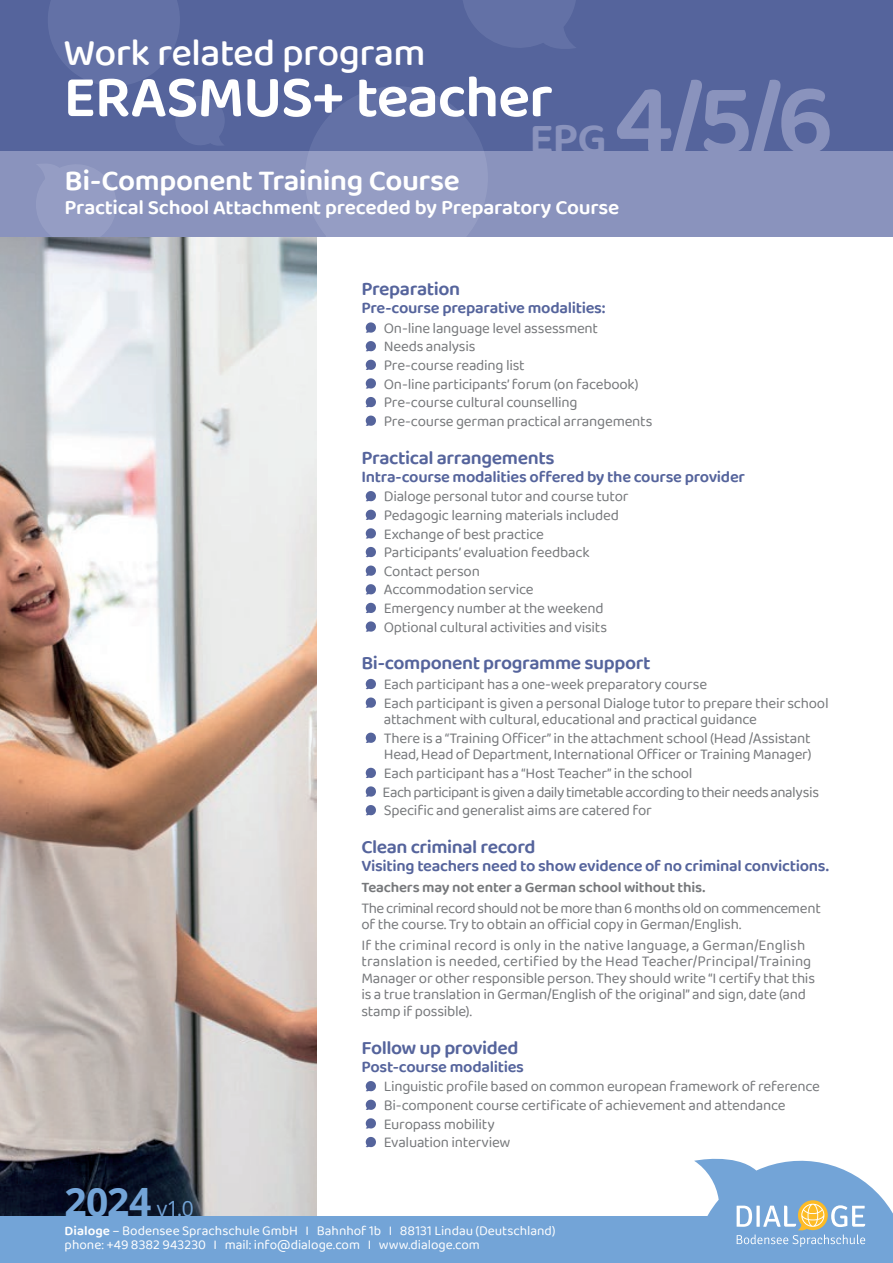
<style>
.page{position:relative;width:893px;height:1263px;background:#fff}
.page>*{position:absolute;margin:0;border:0;box-sizing:border-box;transform-origin:0 0}
.t1{font:600 102.9px "Baloo 2";color:#8a93bd}
.t2{font:600 60px "Baloo 2";letter-spacing:-.02em;color:#fff}
.t3{font:600 45px "Baloo 2";color:#8a93bd}
.t4{font:500 39px "Baloo 2";letter-spacing:-.02em;color:#fff}
.t5{font:700 39px "Open Sans";color:#73a4d7}
.t6{font:600 30px "Baloo 2";letter-spacing:-.015em;color:#fff}
.t7{font:600 21px "Baloo 2";letter-spacing:-.01em;color:#fff}
.t8{font:600 19.5px "Baloo 2";letter-spacing:-.02em;color:#55649c}
.t9{font:600 16.5px "Baloo 2";letter-spacing:-.02em;color:#55649c}
.t10{font:15px/18.6px "Baloo 2";letter-spacing:-.015em;color:#76787b}
.t11{font:600 15px "Baloo 2";letter-spacing:-.015em;color:#76787b}
.t12{font:13.5px/13.5px "Baloo 2";color:#fff}
.s1{font-weight:400;font-size:21px}
.s2{font-weight:600}
</style>
<div class="page">
<div style="left:0;top:0;width:893px;height:151px;background:#55649c"></div>
<svg style="left:463px;top:0;width:113px;height:49px"></svg>
<svg style="left:48px;top:0;width:176px;height:145px"></svg>
<img style="left:0;top:237px;width:316px;height:979px">
<div style="left:0;top:152px;width:893px;height:85px;background:#8a93bd"></div>
<svg style="left:36px;top:164px;width:80px;height:73px"></svg>
<svg style="left:305px;top:86px;width:190px;height:151px"></svg>
<div style="left:0;top:1216px;width:893px;height:47px;background:#73a4d7"></div>
<svg style="left:694px;top:1158px;width:199px;height:89px"></svg>
<svg style="left:366px;top:322px;width:10px;height:11px"></svg>
<svg style="left:366px;top:341px;width:10px;height:11px"></svg>
<svg style="left:366px;top:359px;width:10px;height:11px"></svg>
<svg style="left:366px;top:378px;width:10px;height:11px"></svg>
<svg style="left:366px;top:397px;width:10px;height:11px"></svg>
<svg style="left:366px;top:415px;width:10px;height:11px"></svg>
<svg style="left:366px;top:491px;width:10px;height:11px"></svg>
<svg style="left:366px;top:509px;width:10px;height:11px"></svg>
<svg style="left:366px;top:528px;width:10px;height:11px"></svg>
<svg style="left:366px;top:546px;width:10px;height:12px"></svg>
<svg style="left:366px;top:565px;width:10px;height:11px"></svg>
<svg style="left:366px;top:584px;width:10px;height:11px"></svg>
<svg style="left:366px;top:602px;width:10px;height:11px"></svg>
<svg style="left:366px;top:621px;width:10px;height:11px"></svg>
<svg style="left:366px;top:678px;width:10px;height:12px"></svg>
<svg style="left:366px;top:697px;width:10px;height:11px"></svg>
<svg style="left:366px;top:732px;width:10px;height:11px"></svg>
<svg style="left:366px;top:767px;width:10px;height:11px"></svg>
<svg style="left:366px;top:786px;width:10px;height:11px"></svg>
<svg style="left:366px;top:805px;width:10px;height:11px"></svg>
<svg style="left:366px;top:1081px;width:10px;height:11px"></svg>
<svg style="left:366px;top:1099px;width:10px;height:11px"></svg>
<svg style="left:366px;top:1118px;width:10px;height:11px"></svg>
<svg style="left:366px;top:1136px;width:10px;height:11px"></svg>
<h3 class="t4" style="left:64px;top:25px;width:363px">Work related program</h3>
<h2 class="t2" style="left:64px;top:53px;width:491px">ERASMUS+ teacher</h2>
<h3 class="t3" style="left:529px;top:105px;width:79px">EPG</h3>
<h1 class="t1" style="left:614px;top:45px;width:221px">4/5/6</h1>
<h3 class="t6" style="left:65px;top:158px;width:397px">Bi-Component Training Course</h3>
<h3 class="t7" style="left:65px;top:192px;width:556px">Practical School Attachment preceded by Preparatory Course</h3>
<h3 class="t5" style="left:65px;top:1175px;width:131px">2024 <span class="s1">v1.0</span></h3>
<h3 class="t8" style="left:361px;top:275px;width:100px">Preparation</h3>
<p class="t9" style="left:361px;top:296px;width:246px">Pre-course preparative modalities:</p>
<p class="t10" style="left:384px;top:319px;width:270px">On-line language level assessment<br>Needs analysis<br>Pre-course reading list<br>On-line participants’ forum (on facebook)<br>Pre-course cultural counselling<br>Pre-course german practical arrangements</p>
<h3 class="t8" style="left:361px;top:443px;width:195px">Practical arrangements</h3>
<p class="t9" style="left:361px;top:464px;width:385px">Intra-course modalities offered by the course provider</p>
<p class="t10" style="left:384px;top:488px;width:246px">Dialoge personal tutor and course tutor<br>Pedagogic learning materials included<br>Exchange of best practice<br>Participants’ evaluation feedback<br>Contact person<br>Accommodation service<br>Emergency number at the weekend<br>Optional cultural activities and visits</p>
<h3 class="t8" style="left:361px;top:649px;width:291px">Bi-component programme support</h3>
<p class="t10" style="left:384px;top:676px;width:446px">Each participant has a one-week preparatory course<br>Each participant is given a personal Dialoge tutor to prepare their school</p>
<p class="t10" style="left:384px;top:711px;width:428px">attachment with cultural, educational and practical guidance<br>There is a “Training Officer” in the attachment school (Head /Assistant</p>
<p class="t10" style="left:383px;top:746px;width:438px">Head, Head of Department, International Officer or Training Manager)<br>Each participant has a “Host Teacher” in the school<br>Each participant is given a daily timetable according to their needs analysis Specific and generalist aims are catered for</p>
<h3 class="t8" style="left:361px;top:833px;width:176px">Clean criminal record</h3>
<p class="t9" style="left:361px;top:854px;width:469px">Visiting teachers need to show evidence of no criminal convictions.</p>
<p class="t11" style="left:361px;top:876px;width:345px">Teachers may not enter a German school without this.</p>
<p class="t10" style="left:361px;top:900px;width:461px;line-height:16.5px">The criminal record should not be more than 6 months old on commencement of the course. Try to obtain an official copy in German/English.</p>
<p class="t10" style="left:361px;top:937px;width:455px;line-height:16.5px">If the criminal record is only in the native language, a German/English translation is needed, certified by the Head Teacher/Principal/Training Manager or other responsible person. They should write “I certify that this is a true translation in German/English of the original” and sign, date (and stamp if possible).</p>
<h3 class="t8" style="left:361px;top:1033px;width:159px">Follow up provided</h3>
<p class="t9" style="left:361px;top:1054px;width:164px">Post-course modalities</p>
<p class="t10" style="left:384px;top:1078px;width:438px">Linguistic profile based on common european framework of reference Bi-component course certificate of achievement and attendance Europass mobility<br>Evaluation interview</p>
<p class="t12" style="left:65px;top:1225px;width:492px"><span class="s2">Dialoge</span> – Bodensee Sprachschule GmbH I Bahnhof 1b I 88131 Lindau (Deutschland) phone: +49 8382 943230 I mail: info@dialoge.com I www.dialoge.com</p>
</div>
